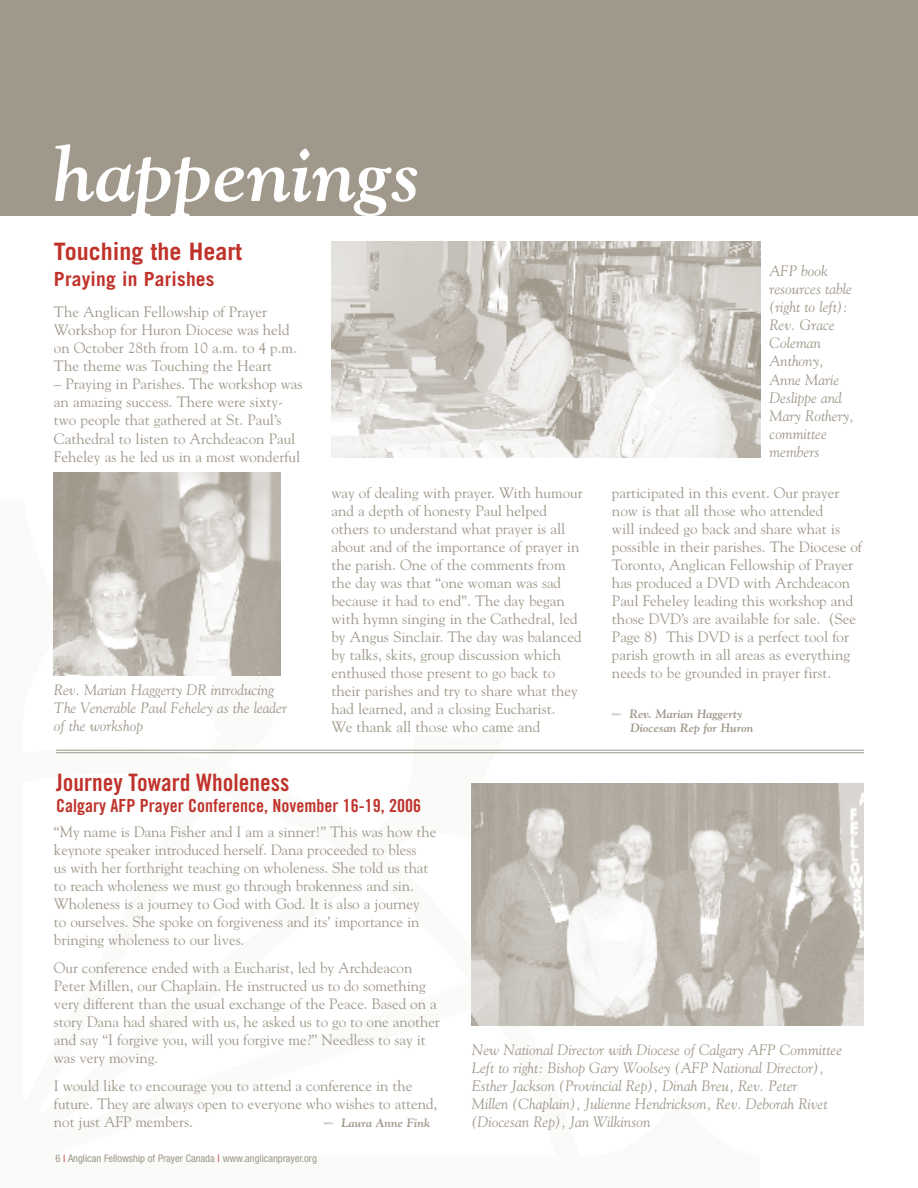
<style>
.page{position:relative;width:918px;height:1188px;background:#fff}
.page>*{position:absolute;margin:0;border:0;box-sizing:border-box;transform-origin:0 0}
.bylines{font:78.3px "Goudy Bold Italic Os F";color:#fff}
.Body_Copy{font:24px "Trade Gothic Bold Cond Twenty";color:#bf332b}
.Body_Copy-2{font:700 24px "Trade Gothic";color:#bf332b}
.Body_Copy-3{font:700 19.5px "Trade Gothic";letter-spacing:.01em;color:#bf332b}
.Body_Copy-4{font:18px "Trade Gothic Bold Cond Twenty";color:#bf332b}
.Body_Copy-5{font:15px/18px "Goudy";color:#a0988b}
.Body_Copy-6{font:italic 15px/18px "Goudy";color:#a0988b}
.t1{font:12px/14.4px "Goudy Bold Italic Os F";color:#a0988b}
.t2{font:condensed 10.5px "Helvetica Neue";color:#a0988b}
.s1{color:#bf332b}
</style>
<div class="page">
<div style="left:0;top:0;width:918px;height:216px;background:#a0988b"></div>
<hr style="left:56px;top:750px;width:808px;height:1px;background:#a0988b">
<hr style="left:56px;top:752px;width:808px;height:1px;background:#a0988b">
<img style="left:54px;top:472px;width:227px;height:203px">
<img style="left:331px;top:242px;width:430px;height:216px">
<img style="left:472px;top:783px;width:392px;height:243px">
<p class="bylines" style="left:52px;top:125px;width:371px">happenings</p>
<p class="Body_Copy-2" style="left:54px;top:237px;width:190px">Touching the Heart</p>
<p class="Body_Copy-3" style="left:54px;top:267px;width:162px">Praying in Parishes</p>
<p class="Body_Copy-5" style="left:54px;top:302px;width:244px">The Anglican Fellowship of Prayer Workshop for Huron Diocese was held on October 28th from 10 a.m. to 4 p.m.<br>The theme was Touching the Heart</p>
<p class="Body_Copy-5" style="left:54px;top:375px;width:250px">– Praying in Parishes. The workshop was an amazing success. There were sixty&shy;two people that gathered at St. Paul’s Cathedral to listen to Archdeacon Paul Feheley as he led us in a most wonderful</p>
<p class="Body_Copy-5" style="left:331px;top:483px;width:253px">way of dealing with prayer. With humour and a depth of honesty Paul helped others to understand what prayer is all about and of the importance of prayer in the parish. One of the comments from the day was that “one woman was sad because it had to end”. The day began with hymn singing in the Cathedral, led by Angus Sinclair. The day was balanced by talks, skits, group discussion which enthused those present to go back to their parishes and try to share what they had learned, and a closing Eucharist.<br>We thank all those who came and</p>
<p class="Body_Copy-5" style="left:612px;top:483px;width:252px">participated in this event. Our prayer now is that all those who attended<br>will indeed go back and share what is possible in their parishes. The Diocese of Toronto, Anglican Fellowship of Prayer has produced a DVD with Archdeacon Paul Feheley leading this workshop and those DVD’s are available for sale. (See Page 8) This DVD is a perfect tool for parish growth in all areas as everything needs to be grounded in prayer first.</p>
<p class="Body_Copy-6" style="left:770px;top:262px;width:86px">AFP book resources table (right to left):<br>Rev. Grace<br>Coleman<br>Anthony,<br>Anne Marie<br>Deslippe and<br>Mary Rothery, committee members</p>
<p class="Body_Copy-6" style="left:54px;top:681px;width:235px">Rev. Marian Haggerty DR introducing<br>The Venerable Paul Feheley as the leader of the workshop</p>
<p class="t1" style="left:629px;top:706px;width:125px">Rev. Marian Haggerty<br>Diocesan Rep for Huron</p>
<p class="Body_Copy" style="left:56px;top:767px;width:235px">Journey Toward Wholeness</p>
<p class="Body_Copy-4" style="left:56px;top:795px;width:367px">Calgary AFP Prayer Conference, November 16-19, 2006</p>
<p class="Body_Copy-5" style="left:54px;top:822px;width:384px">“My name is Dana Fisher and I am a sinner!” This was how the keynote speaker introduced herself. Dana proceeded to bless<br>us with her forthright teaching on wholeness. She told us that to reach wholeness we must go through brokenness and sin.<br>Wholeness is a journey to God with God. It is also a journey<br>to ourselves. She spoke on forgiveness and its’ importance in bringing wholeness to our lives.</p>
<p class="Body_Copy-5" style="left:54px;top:958px;width:387px">Our conference ended with a Eucharist, led by Archdeacon Peter Millen, our Chaplain. He instructed us to do something very different than the usual exchange of the Peace. Based on a story Dana had shared with us, he asked us to go to one another and say “I forgive you, will you forgive me?” Needless to say it was very moving.</p>
<p class="Body_Copy-5" style="left:54px;top:1076px;width:385px">I would like to encourage you to attend a conference in the future. They are always open to everyone who wishes to attend, not just AFP members.</p>
<p class="t1" style="left:341px;top:1115px;width:90px">Laura Anne Fink</p>
<p class="t2" style="left:56px;top:1152px;width:263px">6 <span class="s1">|</span> Anglican Fellowship of Prayer Canada <span class="s1">|</span> www.anglicanprayer.org</p>
<p class="Body_Copy-6" style="left:472px;top:1040px;width:372px">New National Director with Diocese of Calgary AFP Committee Left to right: Bishop Gary Woolsey (AFP National Director), Esther Jackson (Provincial Rep), Dinah Breu, Rev. Peter<br>Millen (Chaplain), Julienne Hendrickson, Rev. Deborah Rivet (Diocesan Rep), Jan Wilkinson</p>
</div>
